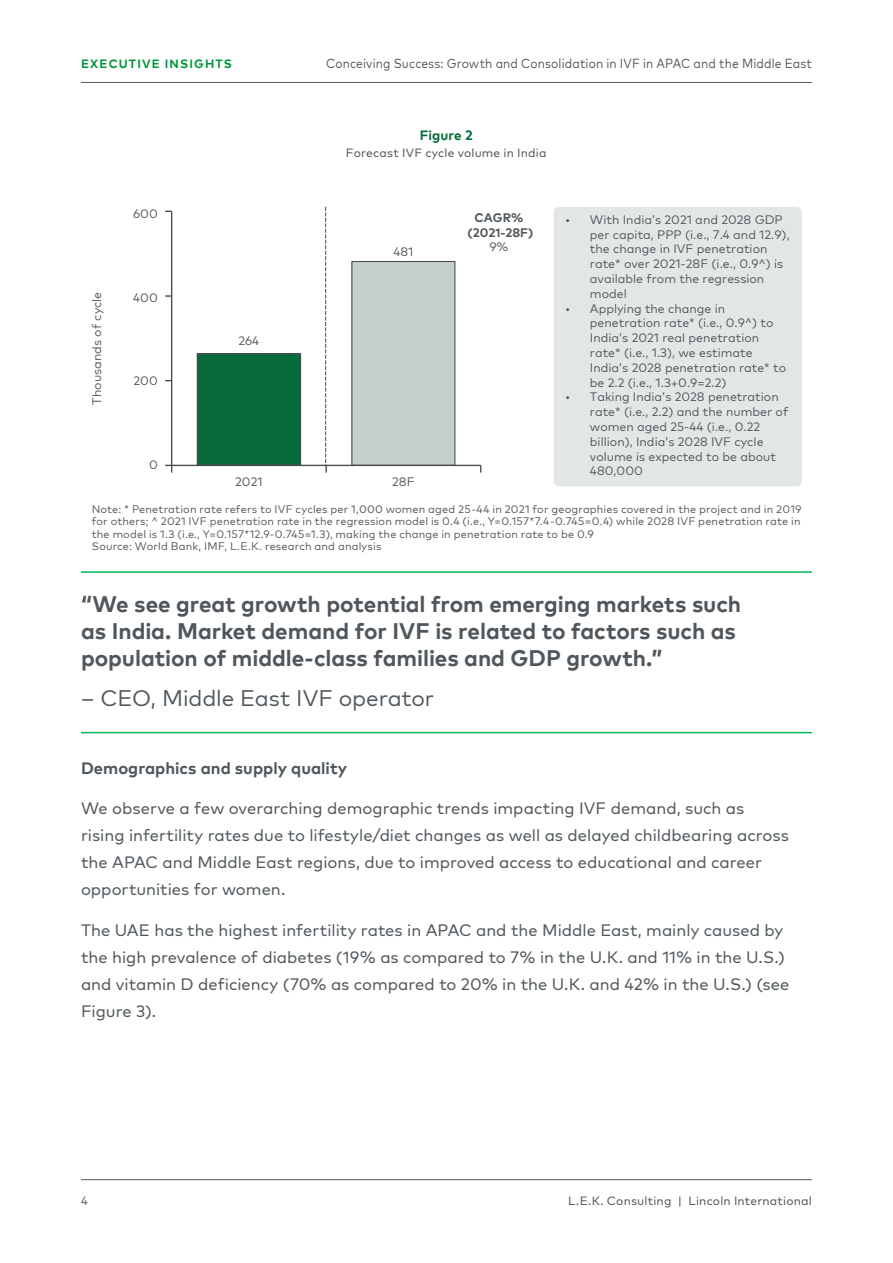
<style>
.page{position:relative;width:893px;height:1263px;background:#fff}
.page>*{position:absolute;margin:0;border:0;box-sizing:border-box;transform-origin:0 0}
.t1{font:700 22.5px/27px "Mark Pro";letter-spacing:-.005em;color:#50575c}
.t2{font:22.5px "Mark Pro";letter-spacing:-.005em;color:#50575c}
.t3{font:16.5px/27px "Mark Pro";color:#50575c}
.t4{font:700 16.5px "Mark Pro";color:#50575c}
.t5{font:700 13.5px "Mark Pro";letter-spacing:.01em;color:#076b3b}
.t6{font:13.2px "Mark Pro";letter-spacing:.01em;color:#50575c;scale:.91 1}
.t7{font:12.3px/14.9px "Mark Pro";color:#50575c}
.t8{font:700 12.3px/14.9px "Mark Pro";color:#50575c;text-align:center}
.t9{font:12px "Mark Pro";letter-spacing:.015em;color:#50575c}
.t10{font:700 12px "Mark Pro";letter-spacing:.095em;color:#00973a}
.t11{font:12px "Mark Pro";color:#50575c}
.t12{font:10.95px/12.3px "Mark Pro";letter-spacing:.015em;color:#50575c}
</style>
<div class="page">
<hr style="left:81px;top:1179px;width:731px;height:1px;background:#50575c">
<hr style="left:81px;top:82px;width:731px;height:1px;background:#50575c">
<div style="left:352px;top:261px;width:103px;height:204px;background:#c4cecc"></div>
<div style="left:351px;top:261px;width:104px;height:205px;border:1px solid #4b4b4b"></div>
<div style="left:197px;top:354px;width:103px;height:111px;background:#076b3b"></div>
<div style="left:197px;top:353px;width:104px;height:113px;border:1px solid #4b4b4b"></div>
<svg style="left:165px;top:295px;width:6px;height:2px"></svg>
<hr style="left:171px;top:211px;width:1px;height:254px;background:#4b4b4b">
<hr style="left:172px;top:465px;width:309px;height:1px;background:#4b4b4b">
<svg style="left:165px;top:465px;width:7px;height:8px"></svg>
<svg style="left:325px;top:207px;width:2px;height:266px"></svg>
<div style="left:554px;top:207px;width:248px;height:279px;background:#e2e7e6;border-radius:5px"></div>
<hr style="left:81px;top:571px;width:731px;height:2px;background:#00b852">
<hr style="left:81px;top:732px;width:731px;height:1px;background:#00b852">
<p class="t10" style="left:81px;top:54px;width:152px">EXECUTIVE INSIGHTS</p>
<p class="t6" style="left:326px;top:53px;width:535px">Conceiving Success: Growth and Consolidation in IVF in APAC and the Middle East</p>
<p class="t7" style="left:88px;top:405px;width:114px;rotate:-90deg">Thousands of cycle</p>
<p class="t7" style="left:133px;top:205px;width:26px">600</p>
<p class="t7" style="left:133px;top:289px;width:26px">400</p>
<p class="t7" style="left:133px;top:373px;width:26px">200</p>
<p class="t7" style="left:149px;top:456px;width:10px">0</p>
<p class="t5" style="left:420px;top:125px;width:55px">Figure 2</p>
<p class="t9" style="left:346px;top:144px;width:202px">Forecast IVF cycle volume in India</p>
<p class="t7" style="left:238px;top:332px;width:22px">264</p>
<p class="t7" style="left:393px;top:243px;width:22px">481</p>
<p class="t7" style="left:235px;top:474px;width:29px">2021</p>
<p class="t7" style="left:392px;top:474px;width:24px">28F</p>
<p class="t8" style="left:468px;top:209px;width:67px">CAGR% (2021-28F)</p>
<p class="t7" style="left:489px;top:239px;width:21px">9%</p>
<p class="t7" style="left:590px;top:211px;width:201px;text-indent:-25px">• With India’s 2021 and 2028 GDP per capita, PPP (i.e., 7.4 and 12.9), the change in IVF penetration rate* over 2021-28F (i.e., 0.9^) is available from the regression model</p>
<p class="t7" style="left:590px;top:300px;width:198px;text-indent:-25px">• Applying the change in penetration rate* (i.e., 0.9^) to<br>India’s 2021 real penetration rate* (i.e., 1.3), we estimate<br>India’s 2028 penetration rate* to be 2.2 (i.e., 1.3+0.9=2.2)</p>
<p class="t7" style="left:590px;top:389px;width:200px;text-indent:-25px">• Taking India’s 2028 penetration rate* (i.e., 2.2) and the number of women aged 25-44 (i.e., 0.22 billion), India’s 2028 IVF cycle volume is expected to be about<br>480,000</p>
<p class="t12" style="left:92px;top:502px;width:711px">Note: * Penetration rate refers to IVF cycles per 1,000 women aged 25-44 in 2021 for geographies covered in the project and in 2019 for others; ^ 2021 IVF penetration rate in the regression model is 0.4 (i.e., Y=0.157*7.4-0.745=0.4) while 2028 IVF penetration rate in the model is 1.3 (i.e., Y=0.157*12.9-0.745=1.3), making the change in penetration rate to be 0.9<br>Source: World Bank, IMF, L.E.K. research and analysis</p>
<h1 class="t1" style="left:81px;top:588px;width:662px">“We see great growth potential from emerging markets such as India. Market demand for IVF is related to factors such as population of middle-class families and GDP growth.”</h1>
<h1 class="t2" style="left:81px;top:681px;width:355px">– CEO, Middle East IVF operator</h1>
<h2 class="t4" style="left:81px;top:755px;width:268px">Demographics and supply quality</h2>
<p class="t3" style="left:81px;top:794px;width:709px">We observe a few overarching demographic trends impacting IVF demand, such as rising infertility rates due to lifestyle/diet changes as well as delayed childbearing across the APAC and Middle East regions, due to improved access to educational and career opportunities for women.</p>
<p class="t3" style="left:81px;top:915px;width:710px">The UAE has the highest infertility rates in APAC and the Middle East, mainly caused by the high prevalence of diabetes (19% as compared to 7% in the U.K. and 11% in the U.S.) and vitamin D deficiency (70% as compared to 20% in the U.K. and 42% in the U.S.) (see Figure 3).</p>
<p class="t11" style="left:81px;top:1192px;width:8px">4</p>
<p class="t9" style="left:568px;top:1192px;width:245px">L.E.K. Consulting | Lincoln International</p>
</div>
